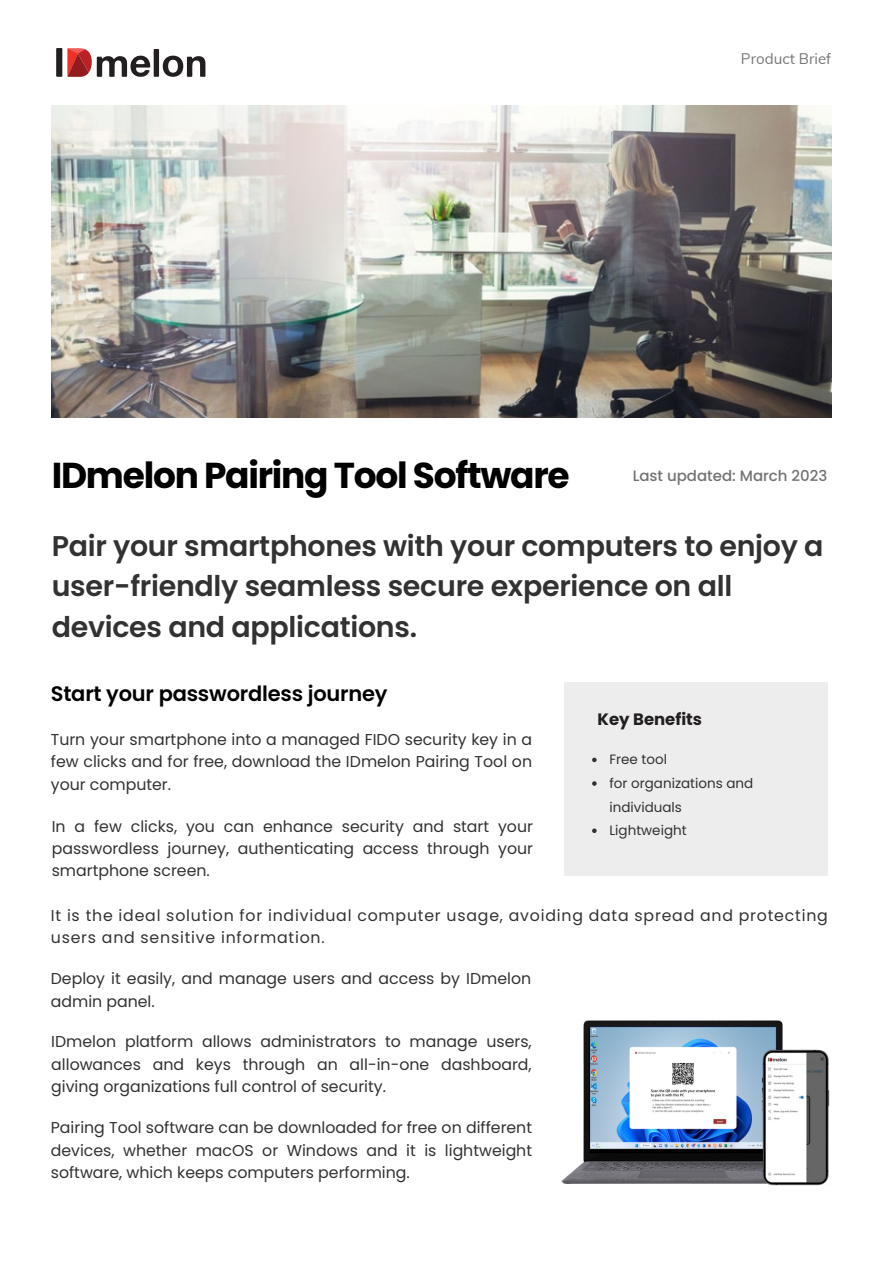
<style>
.page{position:relative;width:893px;height:1264px;background:#fff}
.page>*{position:absolute;margin:0;border:0;box-sizing:border-box;transform-origin:0 0}
.t1{font:700 36px "Poppins";letter-spacing:-.035em;color:#000}
.t2{font:600 28.5px/40.5px "Poppins";letter-spacing:-.01em;color:#323232}
.t3{font:600 21px "Poppins";letter-spacing:-.01em;color:#000}
.t4{font:700 16.5px "Poppins";color:#231f20}
.t5{font:15.75px/22.5px "Poppins";color:#323232;text-align:justify}
.t6{font:15.75px/22.5px "Poppins";letter-spacing:.05em;color:#323232}
.t7{font:500 15px "Poppins";color:#737373}
.t8{font:15px "Muli";color:#777}
.t9{font:13.5px/23.5px "Poppins";color:#323232}
</style>
<div class="page">
<div style="left:564px;top:681px;width:263px;height:194px;background:#ededed"></div>
<svg style="left:56px;top:48px;width:149px;height:29px"></svg>
<img style="left:561px;top:1020px;width:269px;height:166px">
<img style="left:52px;top:105px;width:779px;height:313px">
<svg style="left:592px;top:757px;width:4px;height:5px"></svg>
<svg style="left:592px;top:781px;width:4px;height:4px"></svg>
<svg style="left:592px;top:828px;width:4px;height:5px"></svg>
<p class="t8" style="left:741px;top:49px;width:92px">Product Brief</p>
<p class="t1" style="left:52px;top:450px;width:519px">IDmelon Pairing Tool Software</p>
<p class="t2" style="left:52px;top:525px;width:773px">Pair your smartphones with your computers to enjoy a user-friendly seamless secure experience on all devices and applications.</p>
<p class="t7" style="left:632px;top:465px;width:196px">Last updated: March 2023</p>
<p class="t3" style="left:51px;top:679px;width:338px">Start your passwordless journey</p>
<p class="t4" style="left:597px;top:707px;width:106px">Key Benefits</p>
<p class="t5" style="left:51px;top:728px;width:483px">Turn your smartphone into a managed FIDO security key in a few clicks and for free, download the IDmelon Pairing Tool on your computer.</p>
<p class="t9" style="left:609px;top:748px;width:59px">Free tool</p>
<p class="t9" style="left:609px;top:771px;width:145px">for organizations and individuals</p>
<p class="t9" style="left:609px;top:818px;width:79px">Lightweight</p>
<p class="t5" style="left:52px;top:814px;width:483px">In a few clicks, you can enhance security and start your passwordless journey, authenticating access through your smartphone screen.</p>
<p class="t6" style="left:51px;top:904px;width:778px">It is the ideal solution for individual computer usage, avoiding data spread and protecting users and sensitive information.</p>
<p class="t5" style="left:51px;top:967px;width:482px">Deploy it easily, and manage users and access by IDmelon admin panel.</p>
<p class="t5" style="left:51px;top:1030px;width:482px">IDmelon platform allows administrators to manage users, allowances and keys through an all-in-one dashboard, giving organizations full control of security.</p>
<p class="t5" style="left:51px;top:1116px;width:483px">Pairing Tool software can be downloaded for free on different devices, whether macOS or Windows and it is lightweight software, which keeps computers performing.</p>
</div>
